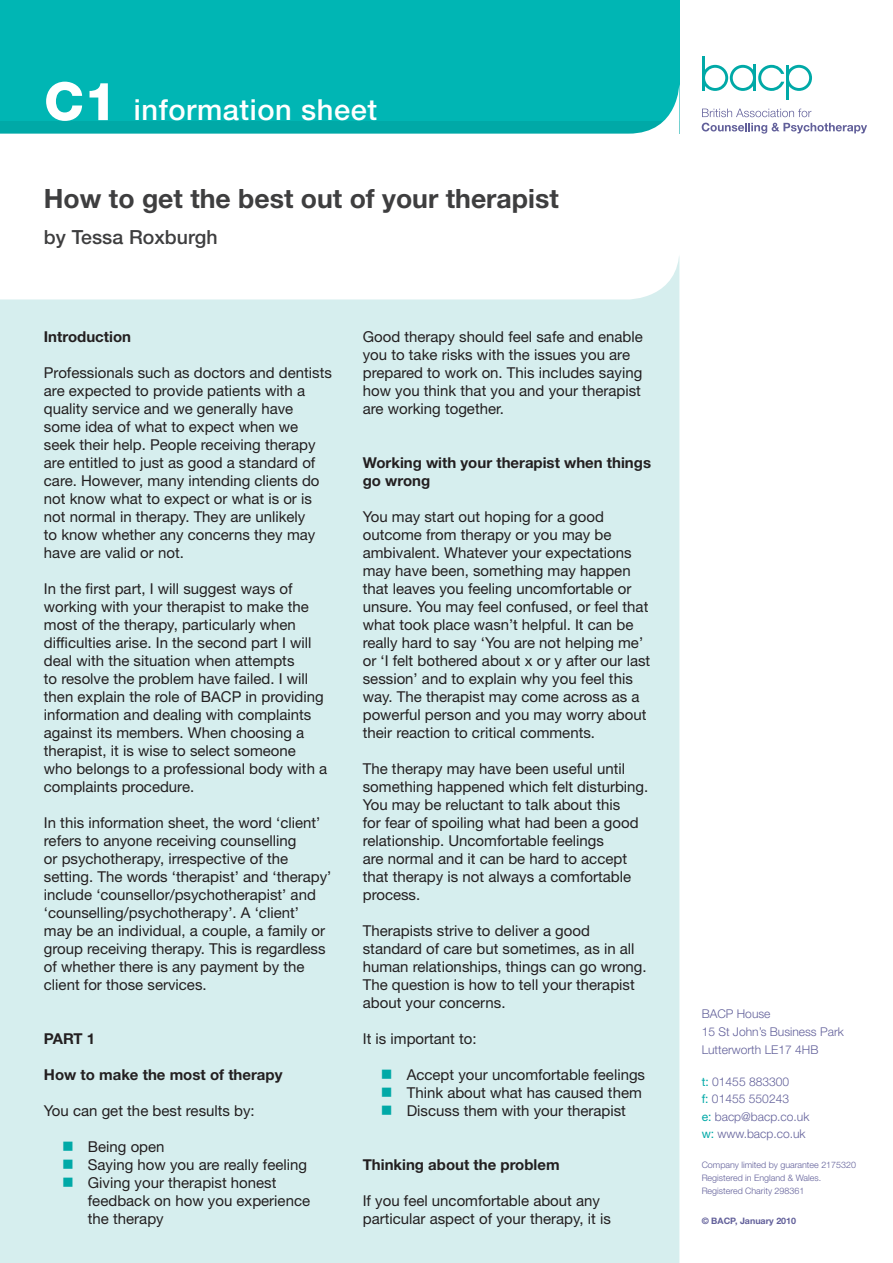
<style>
.page{position:relative;width:893px;height:1263px;background:#fff}
.page>*{position:absolute;margin:0;border:0;box-sizing:border-box;transform-origin:0 0}
.t1{font:500 29.1px "Helvetica Neue LT Std";letter-spacing:.02em;color:#fff}
.t2{font:700 26.7px "Helvetica Neue LT Std";color:#3e3e3f}
.t3{font:500 19.5px "Helvetica Neue LT Std";color:#3e3e3f}
.t4{font:15px/18px "Helvetica Neue LT Std";color:#231f20}
.t5{font:700 15px/18px "Helvetica Neue LT Std";color:#231f20}
.t6{font:300 12px/17.4px "Helvetica Neue LT Std";color:#62609a}
.t7{font:300 8.85px/12.9px "Helvetica Neue LT Std";color:#62609a}
.t8{font:700 8.85px "Helvetica Neue LT Std";color:#62609a}
.s1{font-weight:800;font-size:52.8px}
.s2{color:#00a9a7}
.s3{font-weight:400;color:#00a9a7}
</style>
<div class="page">
<div style="left:0;top:299px;width:679px;height:964px;background:#d6eeee"></div>
<div style="left:0;top:0;width:679px;height:120px;background:#00b6b4"></div>
<svg style="left:0;top:88px;width:679px;height:211px"></svg>
<svg style="left:702px;top:109px;width:109px;height:8px"></svg>
<svg style="left:702px;top:123px;width:165px;height:11px"></svg>
<hr style="left:786px;top:65px;width:3px;height:35px;background:#00a9a7">
<hr style="left:702px;top:56px;width:3px;height:35px;background:#00a9a7">
<svg style="left:705px;top:65px;width:107px;height:26px"></svg>
<h1 class="t1" style="left:44px;top:92px;width:335px"><span class="s1">C1</span> information sheet</h1>
<h2 class="t2" style="left:44px;top:182px;width:516px">How to get the best out of your therapist</h2>
<h3 class="t3" style="left:44px;top:225px;width:175px">by Tessa Roxburgh</h3>
<p class="t5" style="left:44px;top:327px;width:89px">Introduction</p>
<p class="t4" style="left:44px;top:363px;width:290px">Professionals such as doctors and dentists are expected to provide patients with a quality service and we generally have some idea of what to expect when we seek their help. People receiving therapy are entitled to just as good a standard of care. However, many intending clients do not know what to expect or what is or is not normal in therapy. They are unlikely<br>to know whether any concerns they may have are valid or not.</p>
<p class="t4" style="left:44px;top:579px;width:285px">In the first part, I will suggest ways of working with your therapist to make the most of the therapy, particularly when difficulties arise. In the second part I will deal with the situation when attempts<br>to resolve the problem have failed. I will then explain the role of BACP in providing information and dealing with complaints against its members. When choosing a therapist, it is wise to select someone who belongs to a professional body with a complaints procedure.</p>
<p class="t4" style="left:44px;top:813px;width:289px">In this information sheet, the word ‘client’ refers to anyone receiving counselling<br>or psychotherapy, irrespective of the setting. The words ‘therapist’ and ‘therapy’ include ‘counsellor/psychotherapist’ and ‘counselling/psychotherapy’. A ‘client’<br>may be an individual, a couple, a family or group receiving therapy. This is regardless of whether there is any payment by the client for those services.</p>
<p class="t5" style="left:44px;top:1029px;width:53px">PART 1</p>
<p class="t5" style="left:44px;top:1065px;width:240px">How to make the most of therapy</p>
<p class="t4" style="left:44px;top:1101px;width:212px">You can get the best results by:</p>
<p class="t4" style="left:62px;top:1137px;width:104px"><span class="s2">■</span> Being open</p>
<p class="t4" style="left:62px;top:1155px;width:246px"><span class="s2">■</span> Saying how you are really feeling</p>
<p class="t4" style="left:88px;top:1173px;width:224px;text-indent:-26px"><span class="s2">■</span> Giving your therapist honest feedback on how you experience the therapy</p>
<p class="t4" style="left:363px;top:327px;width:282px">Good therapy should feel safe and enable you to take risks with the issues you are prepared to work on. This includes saying how you think that you and your therapist are working together.</p>
<p class="t5" style="left:363px;top:453px;width:290px">Working with your therapist when things go wrong</p>
<p class="t4" style="left:363px;top:507px;width:289px">You may start out hoping for a good outcome from therapy or you may be ambivalent. Whatever your expectations may have been, something may happen that leaves you feeling uncomfortable or unsure. You may feel confused, or feel that what took place wasn’t helpful. It can be really hard to say ‘You are not helping me’ or ‘I felt bothered about x or y after our last session’ and to explain why you feel this way. The therapist may come across as a powerful person and you may worry about their reaction to critical comments.</p>
<p class="t4" style="left:363px;top:759px;width:287px">The therapy may have been useful until something happened which felt disturbing.<br>You may be reluctant to talk about this<br>for fear of spoiling what had been a good relationship. Uncomfortable feelings<br>are normal and it can be hard to accept that therapy is not always a comfortable process.</p>
<p class="t4" style="left:363px;top:921px;width:285px">Therapists strive to deliver a good standard of care but sometimes, as in all human relationships, things can go wrong.<br>The question is how to tell your therapist about your concerns.</p>
<p class="t4" style="left:363px;top:1029px;width:115px">It is important to:</p>
<p class="t4" style="left:381px;top:1065px;width:266px"><span class="s2">■</span> Accept your uncomfortable feelings</p>
<p class="t4" style="left:381px;top:1083px;width:262px"><span class="s2">■</span> Think about what has caused them</p>
<p class="t4" style="left:381px;top:1101px;width:247px"><span class="s2">■</span> Discuss them with your therapist</p>
<p class="t5" style="left:363px;top:1155px;width:198px">Thinking about the problem</p>
<p class="t4" style="left:363px;top:1191px;width:250px">If you feel uncomfortable about any particular aspect of your therapy, it is</p>
<p class="t6" style="left:702px;top:1005px;width:144px;line-height:17.9px">BACP House<br>15 St John’s Business Park<br>Lutterworth LE17 4HB</p>
<p class="t6" style="left:702px;top:1073px;width:109px"><span class="s3">t:</span> 01455 883300<br><span class="s3">f:</span> 01455 550243<br><span class="s3">e:</span> bacp@bacp.co.uk <span class="s3">w:</span> www.bacp.co.uk</p>
<p class="t7" style="left:702px;top:1158px;width:156px">Company limited by guarantee 2175320<br>Registered in England &amp; Wales.<br>Registered Charity 298361</p>
<p class="t8" style="left:702px;top:1215px;width:96px">© BACP, January 2010</p>
</div>
